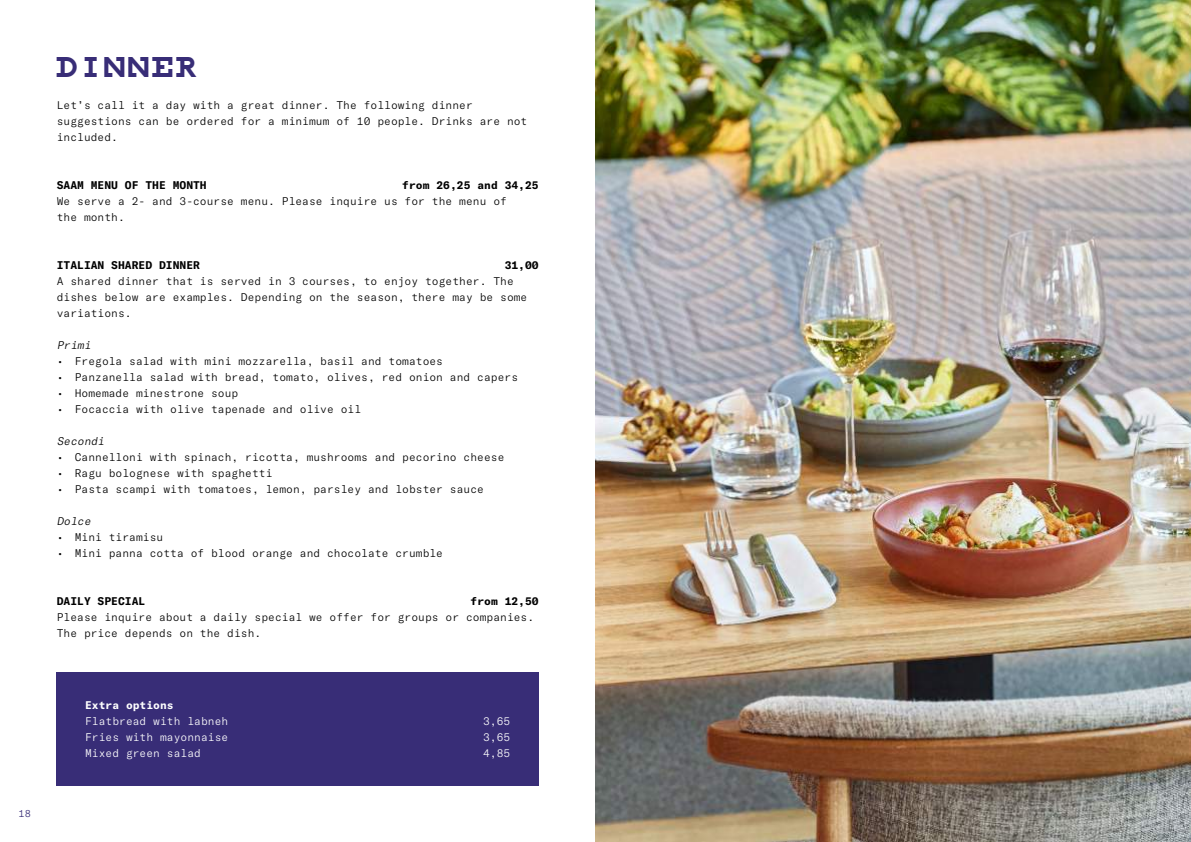
<style>
.page{position:relative;width:1191px;height:842px;background:#fff}
.page>*{position:absolute;margin:0;border:0;box-sizing:border-box;transform-origin:0 0}
.t1{font:20px "Snellen";color:#382d77}
.t2{font:300 11px/16px "GT America Mono";color:#000}
.t3{font:700 11px "GT America Mono";color:#000}
.t4{font:300 11px "GT America Mono";color:#fff}
.t5{font:italic 300 11px "GT America Mono";color:#000}
.t6{font:700 11px "GT America Mono";color:#fff}
.t7{font:300 10px "GT America Mono";color:#382d77}
</style>
<div class="page">
<img style="left:595px;top:0;width:596px;height:842px">
<div style="left:57px;top:672px;width:482px;height:113px;background:#382d77"></div>
<p class="t7" style="left:19px;top:808px;width:14px">18</p>
<h1 class="t1" style="left:57px;top:58px;width:145px">DINNER</h1>
<p class="t2" style="left:57px;top:97px;width:472px">Let’s call it a day with a great dinner. The following dinner suggestions can be ordered for a minimum of 10 people. Drinks are not included.</p>
<p class="t3" style="left:57px;top:178px;width:152px">SAAM MENU OF THE MONTH</p>
<p class="t3" style="left:402px;top:178px;width:138px">from 26,25 and 34,25</p>
<p class="t2" style="left:57px;top:193px;width:452px">We serve a 2- and 3-course menu. Please inquire us for the menu of the month.</p>
<p class="t3" style="left:57px;top:258px;width:145px">ITALIAN SHARED DINNER</p>
<p class="t3" style="left:504px;top:258px;width:36px">31,00</p>
<p class="t2" style="left:57px;top:273px;width:472px">A shared dinner that is served in 3 courses, to enjoy together. The dishes below are examples. Depending on the season, there may be some variations.</p>
<p class="t5" style="left:57px;top:339px;width:38px">Primi</p>
<p class="t2" style="left:57px;top:353px;width:388px">• Fregola salad with mini mozzarella, basil and tomatoes</p>
<p class="t2" style="left:57px;top:369px;width:463px">• Panzanella salad with bread, tomato, olives, red onion and capers</p>
<p class="t2" style="left:57px;top:385px;width:183px">• Homemade minestrone soup</p>
<p class="t2" style="left:57px;top:401px;width:306px">• Focaccia with olive tapenade and olive oil</p>
<p class="t5" style="left:57px;top:435px;width:51px">Secondi</p>
<p class="t2" style="left:57px;top:449px;width:449px">• Cannelloni with spinach, ricotta, mushrooms and pecorino cheese</p>
<p class="t2" style="left:57px;top:465px;width:217px">• Ragu bolognese with spaghetti</p>
<p class="t2" style="left:57px;top:481px;width:429px">• Pasta scampi with tomatoes, lemon, parsley and lobster sauce</p>
<p class="t5" style="left:57px;top:515px;width:38px">Dolce</p>
<p class="t2" style="left:57px;top:529px;width:108px">• Mini tiramisu</p>
<p class="t2" style="left:57px;top:545px;width:388px">• Mini panna cotta of blood orange and chocolate crumble</p>
<p class="t3" style="left:57px;top:594px;width:90px">DAILY SPECIAL</p>
<p class="t3" style="left:470px;top:594px;width:70px">from 12,50</p>
<p class="t2" style="left:57px;top:609px;width:479px">Please inquire about a daily special we offer for groups or companies.<br>The price depends on the dish.</p>
<p class="t6" style="left:85px;top:698px;width:90px">Extra options</p>
<p class="t4" style="left:85px;top:715px;width:145px">Flatbread with labneh</p>
<p class="t4" style="left:483px;top:715px;width:29px">3,65</p>
<p class="t4" style="left:85px;top:731px;width:145px">Fries with mayonnaise</p>
<p class="t4" style="left:483px;top:731px;width:29px">3,65</p>
<p class="t4" style="left:85px;top:747px;width:117px">Mixed green salad</p>
<p class="t4" style="left:483px;top:747px;width:29px">4,85</p>
</div>
